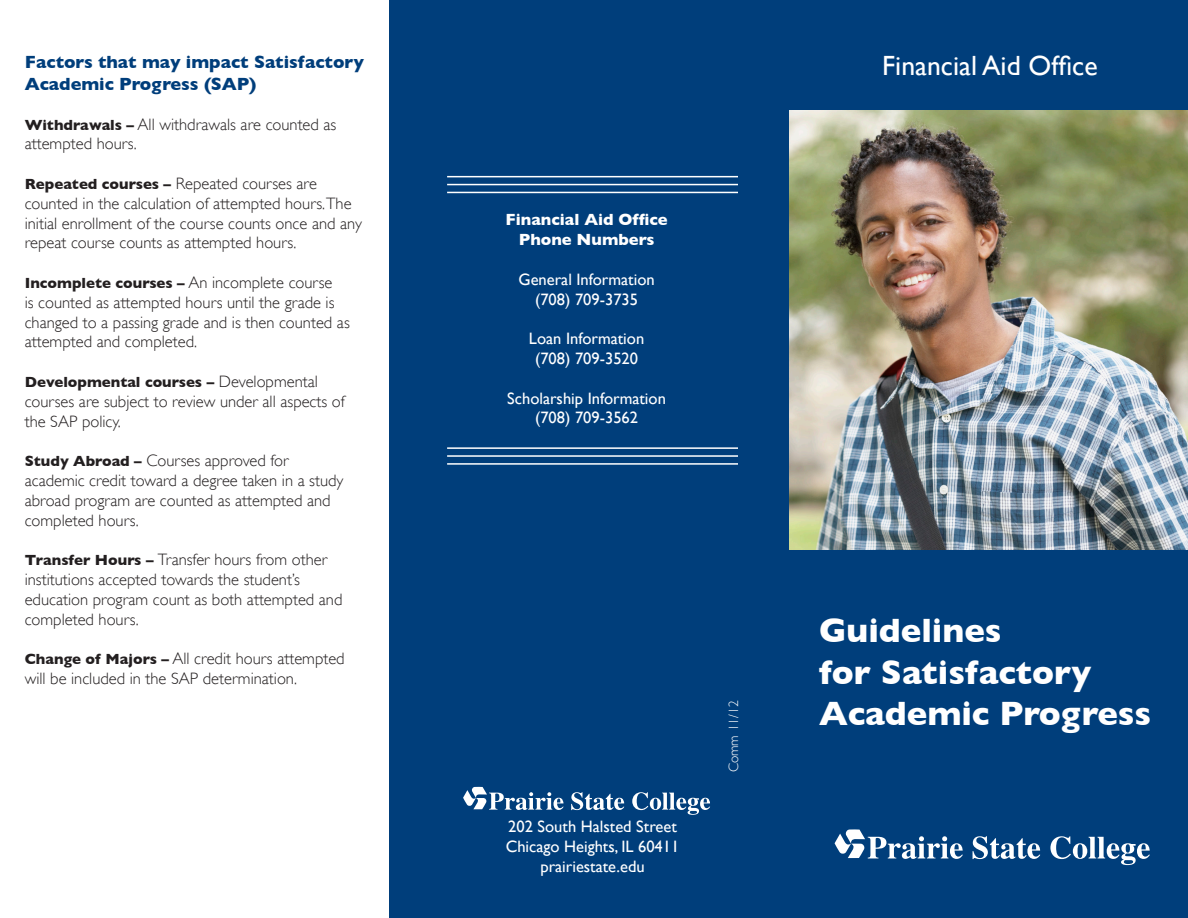
<style>
.page{position:relative;width:1188px;height:918px;background:#fff}
.page>*{position:absolute;margin:0;border:0;box-sizing:border-box;transform-origin:0 0}
.t1{font:700 34.5px/41.2px "Gill Sans";color:#fff}
.t2{font:27.75px "Gill Sans";color:#fff}
.t3{font:700 18px/21.6px "Gill Sans";color:#003e7b}
.t4{font:300 16.5px/19.8px "Gill Sans";color:#231f20}
.t5{font:16.5px "Gill Sans";color:#fff}
.t6{font:700 16.5px "Gill Sans";color:#fff}
.t7{font:700 15px "Gill Sans";color:#231f20}
.t8{font:300 13.5px "Gill Sans";color:#fff}
.s1{font-weight:700;font-size:15px}
.s2{font-weight:300;font-size:16.5px}
</style>
<div class="page">
<div style="left:792px;top:0;width:396px;height:918px;background:#003e7b"></div>
<div style="left:390px;top:0;width:402px;height:918px;background:#003e7b"></div>
<img style="left:790px;top:110px;width:398px;height:440px">
<hr style="left:447px;top:447px;width:291px;height:2px;background:#fff">
<hr style="left:447px;top:455px;width:291px;height:2px;background:#fff">
<hr style="left:447px;top:463px;width:291px;height:2px;background:#fff">
<hr style="left:447px;top:176px;width:291px;height:1px;background:#fff">
<hr style="left:447px;top:184px;width:291px;height:1px;background:#fff">
<hr style="left:447px;top:192px;width:291px;height:1px;background:#fff">
<svg style="left:835px;top:829px;width:128px;height:30px"></svg>
<svg style="left:973px;top:836px;width:67px;height:23px"></svg>
<svg style="left:1050px;top:836px;width:100px;height:29px"></svg>
<svg style="left:463px;top:787px;width:101px;height:23px"></svg>
<svg style="left:571px;top:792px;width:53px;height:18px"></svg>
<svg style="left:632px;top:792px;width:78px;height:23px"></svg>
<p class="t3" style="left:25px;top:51px;width:341px">Factors that may impact Satisfactory<br>Academic Progress (SAP)</p>
<p class="t4" style="left:25px;top:114px;width:313px"><span class="s1">Withdrawals –</span> All withdrawals are counted as attempted hours.</p>
<p class="t4" style="left:25px;top:174px;width:339px"><span class="s1">Repeated courses –</span> Repeated courses are counted in the calculation of attempted hours.The initial enrollment of the course counts once and any repeat course counts as attempted hours.</p>
<p class="t7" style="left:25px;top:274px;width:309px">Incomplete courses – <span class="s2">An incomplete course</span></p>
<p class="t4" style="left:25px;top:292px;width:327px">is counted as attempted hours until the grade is changed to a passing grade and is then counted as attempted and completed.</p>
<p class="t7" style="left:25px;top:373px;width:295px">Developmental courses – <span class="s2">Developmental</span></p>
<p class="t4" style="left:25px;top:391px;width:322px">courses are subject to review under all aspects of the SAP policy.</p>
<p class="t4" style="left:25px;top:451px;width:320px"><span class="s1">Study Abroad –</span> Courses approved for academic credit toward a degree taken in a study abroad program are counted as attempted and completed hours.</p>
<p class="t4" style="left:25px;top:550px;width:319px"><span class="s1">Transfer Hours –</span> Transfer hours from other institutions accepted towards the student’s education program count as both attempted and completed hours.</p>
<p class="t4" style="left:25px;top:649px;width:321px"><span class="s1">Change of Majors –</span> All credit hours attempted will be included in the SAP determination.</p>
<p class="t6" style="left:506px;top:210px;width:164px">Financial Aid Office</p>
<p class="t6" style="left:519px;top:230px;width:137px">Phone Numbers</p>
<p class="t5" style="left:518px;top:269px;width:138px">General Information</p>
<p class="t5" style="left:535px;top:289px;width:105px">(708) 709-3735</p>
<p class="t5" style="left:529px;top:329px;width:117px">Loan Information</p>
<p class="t5" style="left:535px;top:349px;width:105px">(708) 709-3520</p>
<p class="t5" style="left:507px;top:388px;width:160px">Scholarship Information</p>
<p class="t5" style="left:535px;top:408px;width:105px">(708) 709-3562</p>
<p class="t5" style="left:508px;top:817px;width:170px">202 South Halsted Street</p>
<p class="t5" style="left:506px;top:837px;width:175px">Chicago Heights, IL 60411</p>
<p class="t5" style="left:540px;top:857px;width:106px">prairiestate.edu</p>
<p class="t8" style="left:726px;top:772px;width:73px;rotate:-90deg">Comm 11/12</p>
<p class="t2" style="left:882px;top:50px;width:217px">Financial Aid Office</p>
<p class="t1" style="left:819px;top:610px;width:184px">Guidelines</p>
<p class="t1" style="left:819px;top:651px;width:334px">for Satisfactory<br>Academic Progress</p>
</div>
